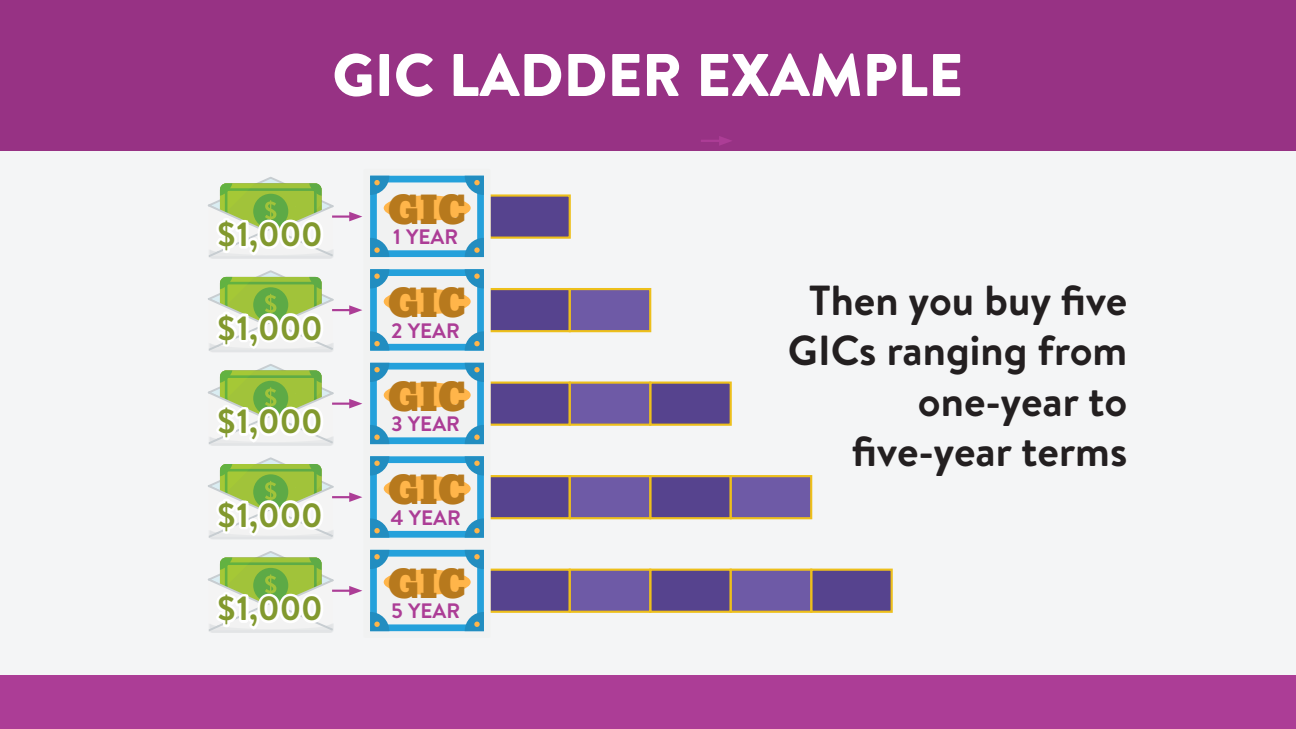
<style>
.page{position:relative;width:1296px;height:729px;background:#f4f5f6}
.page>*{position:absolute;margin:0;border:0;box-sizing:border-box;transform-origin:0 0}
.t1{font:900 60px "Brandon Text";color:#fff}
.t2{font:700 42px/50.4px "Brandon Text";color:#231f20;text-align:right}
.t3{font:36.9px "Bevan";letter-spacing:-.005em;color:#b7791d}
.t4{font:700 33.6px "Brandon Text";color:#82992e}
.t5{font:700 20.85px "Brandon Text";color:#ac3d96}
</style>
<div class="page">
<div style="left:0;top:675px;width:1296px;height:54px;background:#ac3d96"></div>
<div style="left:0;top:0;width:1296px;height:150px;background:#973284"></div>
<hr style="left:701px;top:140px;width:22px;height:2px;background:#ac3d96">
<svg style="left:719px;top:136px;width:13px;height:10px"></svg>
<div style="left:488px;top:194px;width:83px;height:45px;background:#56438e;border:2px solid #edbf1b"></div>
<div style="left:488px;top:288px;width:83px;height:44px;background:#56438e;border:2px solid #edbf1b"></div>
<div style="left:488px;top:382px;width:83px;height:44px;background:#56438e;border:2px solid #edbf1b"></div>
<div style="left:488px;top:475px;width:83px;height:44px;background:#56438e;border:2px solid #edbf1b"></div>
<div style="left:488px;top:569px;width:83px;height:44px;background:#56438e;border:2px solid #edbf1b"></div>
<div style="left:649px;top:382px;width:83px;height:44px;background:#56438e;border:2px solid #edbf1b"></div>
<div style="left:649px;top:475px;width:83px;height:44px;background:#56438e;border:2px solid #edbf1b"></div>
<div style="left:649px;top:569px;width:83px;height:44px;background:#56438e;border:2px solid #edbf1b"></div>
<div style="left:810px;top:569px;width:83px;height:44px;background:#56438e;border:2px solid #edbf1b"></div>
<div style="left:569px;top:288px;width:82px;height:44px;background:#6e5aa6;border:2px solid #edbf1b"></div>
<div style="left:569px;top:382px;width:82px;height:44px;background:#6e5aa6;border:2px solid #edbf1b"></div>
<div style="left:569px;top:475px;width:82px;height:44px;background:#6e5aa6;border:2px solid #edbf1b"></div>
<div style="left:569px;top:569px;width:82px;height:44px;background:#6e5aa6;border:2px solid #edbf1b"></div>
<div style="left:730px;top:475px;width:82px;height:44px;background:#6e5aa6;border:2px solid #edbf1b"></div>
<div style="left:730px;top:569px;width:82px;height:44px;background:#6e5aa6;border:2px solid #edbf1b"></div>
<svg style="left:208px;top:177px;width:126px;height:82px"></svg>
<div style="left:363px;top:169px;width:127px;height:95px;background:#f1f2f2;border-radius:2px"></div>
<svg style="left:370px;top:176px;width:114px;height:81px"></svg>
<div style="left:384px;top:195px;width:87px;height:26px;background:#ffb54a;border-radius:50%"></div>
<hr style="left:332px;top:215px;width:21px;height:3px;background:#ac3d96">
<svg style="left:349px;top:212px;width:13px;height:9px"></svg>
<svg style="left:208px;top:270px;width:127px;height:82px"></svg>
<div style="left:363px;top:263px;width:127px;height:94px;background:#f1f2f2;border-radius:2px"></div>
<svg style="left:370px;top:269px;width:114px;height:82px"></svg>
<div style="left:384px;top:289px;width:87px;height:25px;background:#ffb54a;border-radius:50%"></div>
<hr style="left:332px;top:309px;width:21px;height:2px;background:#ac3d96">
<svg style="left:349px;top:305px;width:13px;height:10px"></svg>
<svg style="left:208px;top:364px;width:127px;height:82px"></svg>
<div style="left:363px;top:356px;width:127px;height:95px;background:#f1f2f2;border-radius:2px"></div>
<svg style="left:370px;top:363px;width:114px;height:81px"></svg>
<div style="left:384px;top:382px;width:87px;height:26px;background:#ffb54a;border-radius:50%"></div>
<hr style="left:332px;top:403px;width:21px;height:2px;background:#ac3d96">
<svg style="left:349px;top:399px;width:13px;height:9px"></svg>
<svg style="left:208px;top:457px;width:127px;height:82px"></svg>
<div style="left:363px;top:450px;width:127px;height:94px;background:#f1f2f2;border-radius:2px"></div>
<svg style="left:370px;top:456px;width:114px;height:82px"></svg>
<div style="left:384px;top:476px;width:87px;height:25px;background:#ffb54a;border-radius:50%"></div>
<hr style="left:332px;top:496px;width:21px;height:2px;background:#ac3d96">
<svg style="left:349px;top:492px;width:13px;height:10px"></svg>
<svg style="left:208px;top:551px;width:127px;height:82px"></svg>
<div style="left:363px;top:543px;width:127px;height:95px;background:#f1f2f2;border-radius:2px"></div>
<svg style="left:370px;top:550px;width:114px;height:81px"></svg>
<div style="left:384px;top:570px;width:87px;height:25px;background:#ffb54a;border-radius:50%"></div>
<hr style="left:332px;top:590px;width:21px;height:2px;background:#ac3d96">
<svg style="left:349px;top:586px;width:13px;height:10px"></svg>
<h1 class="t1" style="left:332px;top:33px;width:632px">GIC LADDER EXAMPLE</h1>
<p class="t4" style="left:216px;top:211px;width:108px">$1,000</p>
<p class="t4" style="left:216px;top:305px;width:108px">$1,000</p>
<p class="t4" style="left:216px;top:398px;width:108px">$1,000</p>
<p class="t4" style="left:216px;top:492px;width:108px">$1,000</p>
<p class="t4" style="left:216px;top:585px;width:108px">$1,000</p>
<p class="t3" style="left:388px;top:181px;width:79px">GIC</p>
<p class="t5" style="left:393px;top:222px;width:66px">1 YEAR</p>
<p class="t3" style="left:388px;top:274px;width:79px">GIC</p>
<p class="t5" style="left:391px;top:316px;width:70px">2 YEAR</p>
<p class="t3" style="left:388px;top:368px;width:79px">GIC</p>
<p class="t5" style="left:391px;top:409px;width:70px">3 YEAR</p>
<p class="t3" style="left:388px;top:461px;width:79px">GIC</p>
<p class="t5" style="left:390px;top:503px;width:72px">4 YEAR</p>
<p class="t3" style="left:388px;top:555px;width:79px">GIC</p>
<p class="t5" style="left:391px;top:597px;width:70px">5 YEAR</p>
<p class="t2" style="left:788px;top:274px;width:341px">Then you buy five<br>GICs ranging from one-year to five-year terms</p>
</div>
